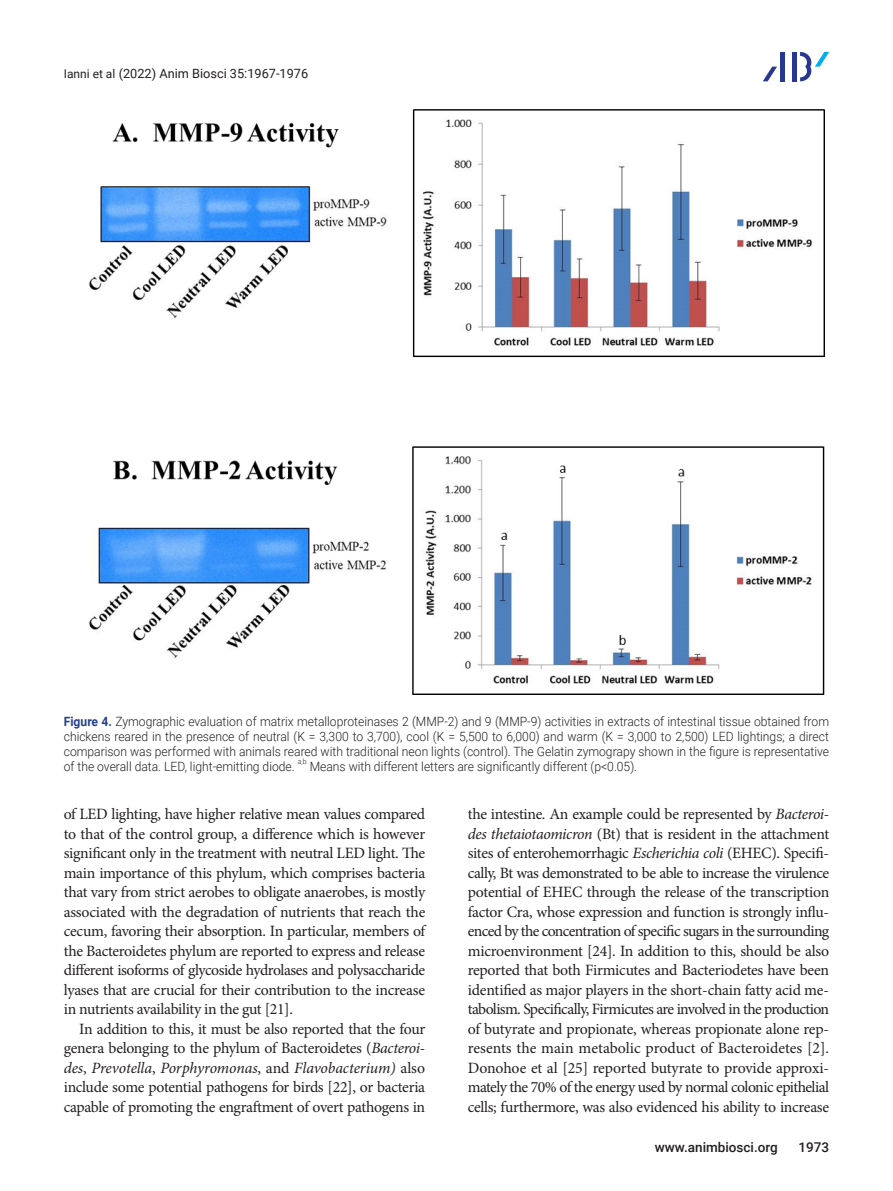
<style>
.page{position:relative;width:893px;height:1191px;background:#fff}
.page>*{position:absolute;margin:0;border:0;box-sizing:border-box;transform-origin:0 0}
.본문{font:15.75px/19.5px "Minion Pro";letter-spacing:-.02em;color:#231f20;text-align:justify}
.t1{font:500 13.5px "Roboto";color:#231f20}
.표_그림__제목{font:300 12.75px/15px "Roboto";color:#231f20;text-align:justify;scale:.95 1}
.t2{font:12.75px "Roboto";color:#231f20}
.표_그림__제목-2{font:300 7.5px "Roboto";color:#231f20;scale:.95 1}
.s1{font-size:12px}
.s2{font-weight:700;color:#253f8e}
.s3{font-style:italic}
</style>
<div class="page">
<div style="left:792px;top:52px;width:5px;height:29px;background:#283890"></div>
<hr style="left:781px;top:52px;width:4px;height:29px;background:#283890">
<svg style="left:763px;top:67px;width:14px;height:14px"></svg>
<svg style="left:800px;top:52px;width:29px;height:29px"></svg>
<img style="left:89px;top:109px;width:735px;height:585px">
<p class="t2" style="left:64px;top:65px;width:246px"><span class="s1">Ianni et al</span> (2022) Anim Biosci 35:1967-1976</p>
<p class="표_그림__제목" style="left:64px;top:713px;width:807px"><span class="s2">Figure 4.</span> Zymographic evaluation of matrix metalloproteinases 2 (MMP-2) and 9 (MMP-9) activities in extracts of intestinal tissue obtained from chickens reared in the presence of neutral (K = 3,300 to 3,700), cool (K = 5,500 to 6,000) and warm (K = 3,000 to 2,500) LED lightings; a direct comparison was performed with animals reared with traditional neon lights (control). The Gelatin zymograpy shown in the figure is representative of the overall data. LED, light-emitting diode.</p>
<p class="표_그림__제목-2" style="left:298px;top:756px;width:11px">a,b</p>
<p class="표_그림__제목" style="left:310px;top:758px;width:346px">Means with different letters are significantly different (p&lt;0.05).</p>
<p class="본문" style="left:64px;top:804px;width:363px">of LED lighting, have higher relative mean values compared to that of the control group, a difference which is however significant only in the treatment with neutral LED light. The main importance of this phylum, which comprises bacteria that vary from strict aerobes to obligate anaerobes, is mostly associated with the degradation of nutrients that reach the cecum, favoring their absorption. In particular, members of the Bacteroidetes phylum are reported to express and release different isoforms of glycoside hydrolases and polysaccharide lyases that are crucial for their contribution to the increase in nutrients availability in the gut [21].</p>
<p class="본문" style="left:64px;top:1019px;width:363px;text-indent:15px">In addition to this, it must be also reported that the four genera belonging to the phylum of Bacteroidetes (<span class="s3">Bacteroi&shy;des</span>, <span class="s3">Prevotella</span>, <span class="s3">Porphyromonas</span>, and <span class="s3">Flavobacterium)</span> also include some potential pathogens for birds [22], or bacteria capable of promoting the engraftment of overt pathogens in</p>
<p class="본문" style="left:468px;top:804px;width:363px">the intestine. An example could be represented by <span class="s3">Bacteroi&shy;des thetaiotaomicron</span> (Bt) that is resident in the attachment sites of enterohemorrhagic <span class="s3">Escherichia coli</span> (EHEC). Specifi&shy;cally, Bt was demonstrated to be able to increase the virulence potential of EHEC through the release of the transcription factor Cra, whose expression and function is strongly influ&shy;enced by the concentration of specific sugars in the surrounding microenvironment [24]. In addition to this, should be also reported that both Firmicutes and Bacteriodetes have been identified as major players in the short-chain fatty acid me&shy;tabolism. Specifically, Firmicutes are involved in the production of butyrate and propionate, whereas propionate alone rep&shy;resents the main metabolic product of Bacteroidetes [2].<br>Donohoe et al [25] reported butyrate to provide approxi&shy;mately the 70% of the energy used by normal colonic epithelial cells; furthermore, was also evidenced his ability to increase</p>
<p class="t1" style="left:655px;top:1137px;width:125px">www.animbiosci.org</p>
<p class="t1" style="left:798px;top:1137px;width:32px">1973</p>
</div>
